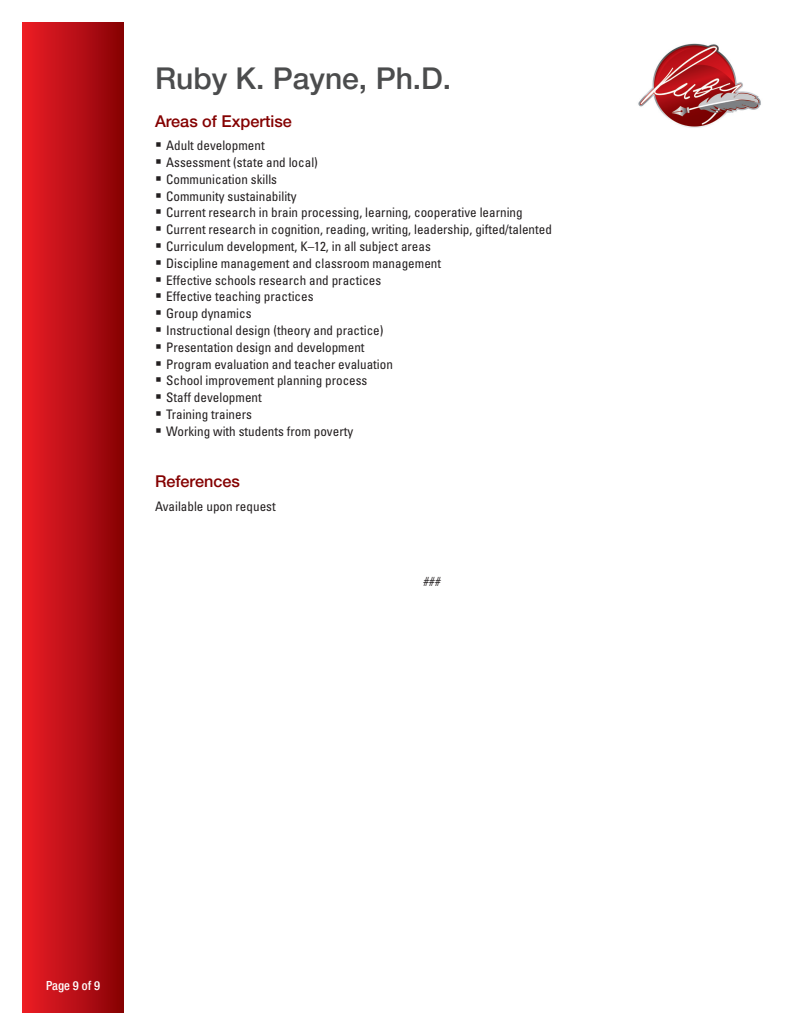
<style>
.page{position:relative;width:810px;height:1035px;background:#fff}
.page>*{position:absolute;margin:0;border:0;box-sizing:border-box;transform-origin:0 0}
.t1{font:500 30px "Helvetica Neue LT Pro";color:#4b4c4d}
.t2{font:500 16.25px "Helvetica Neue LT Pro";color:#840101}
.t3{font:condensed 13.12px "Univers LT Std";color:#231f20}
.t4{font:500 condensed 12.5px "Helvetica Neue LT Pro";color:#fff}
</style>
<div class="page">
<img style="left:638px;top:43px;width:123px;height:85px">
<div style="left:22px;top:22px;width:102px;height:990px;background:linear-gradient(to right,#ee1e27,#880105)"></div>
<h1 class="t1" style="left:155px;top:60px;width:298px">Ruby K. Payne, Ph.D.</h1>
<p class="t2" style="left:155px;top:112px;width:139px">Areas of Expertise</p>
<p class="t3" style="left:166px;top:137px;width:100px">Adult development</p>
<p class="t3" style="left:166px;top:154px;width:153px">Assessment (state and local)</p>
<p class="t3" style="left:166px;top:171px;width:112px">Communication skills</p>
<p class="t3" style="left:166px;top:188px;width:132px">Community sustainability</p>
<p class="t3" style="left:166px;top:204px;width:358px">Current research in brain processing, learning, cooperative learning</p>
<p class="t3" style="left:166px;top:221px;width:387px">Current research in cognition, reading, writing, leadership, gifted/talented</p>
<p class="t3" style="left:166px;top:238px;width:266px">Curriculum development, K–12, in all subject areas</p>
<p class="t3" style="left:166px;top:255px;width:276px">Discipline management and classroom management</p>
<p class="t3" style="left:166px;top:272px;width:217px">Effective schools research and practices</p>
<p class="t3" style="left:166px;top:288px;width:149px">Effective teaching practices</p>
<p class="t3" style="left:166px;top:305px;width:87px">Group dynamics</p>
<p class="t3" style="left:166px;top:322px;width:219px">Instructional design (theory and practice)</p>
<p class="t3" style="left:166px;top:339px;width:200px">Presentation design and development</p>
<p class="t3" style="left:166px;top:356px;width:228px">Program evaluation and teacher evaluation</p>
<p class="t3" style="left:166px;top:372px;width:203px">School improvement planning process</p>
<p class="t3" style="left:166px;top:389px;width:97px">Staff development</p>
<p class="t3" style="left:166px;top:406px;width:87px">Training trainers</p>
<p class="t3" style="left:166px;top:423px;width:188px">Working with students from poverty</p>
<p class="t2" style="left:155px;top:472px;width:86px">References</p>
<p class="t3" style="left:155px;top:498px;width:122px">Available upon request</p>
<p class="t3" style="left:423px;top:573px;width:19px">###</p>
<p class="t4" style="left:46px;top:978px;width:56px">Page 9 of 9</p>
</div>
